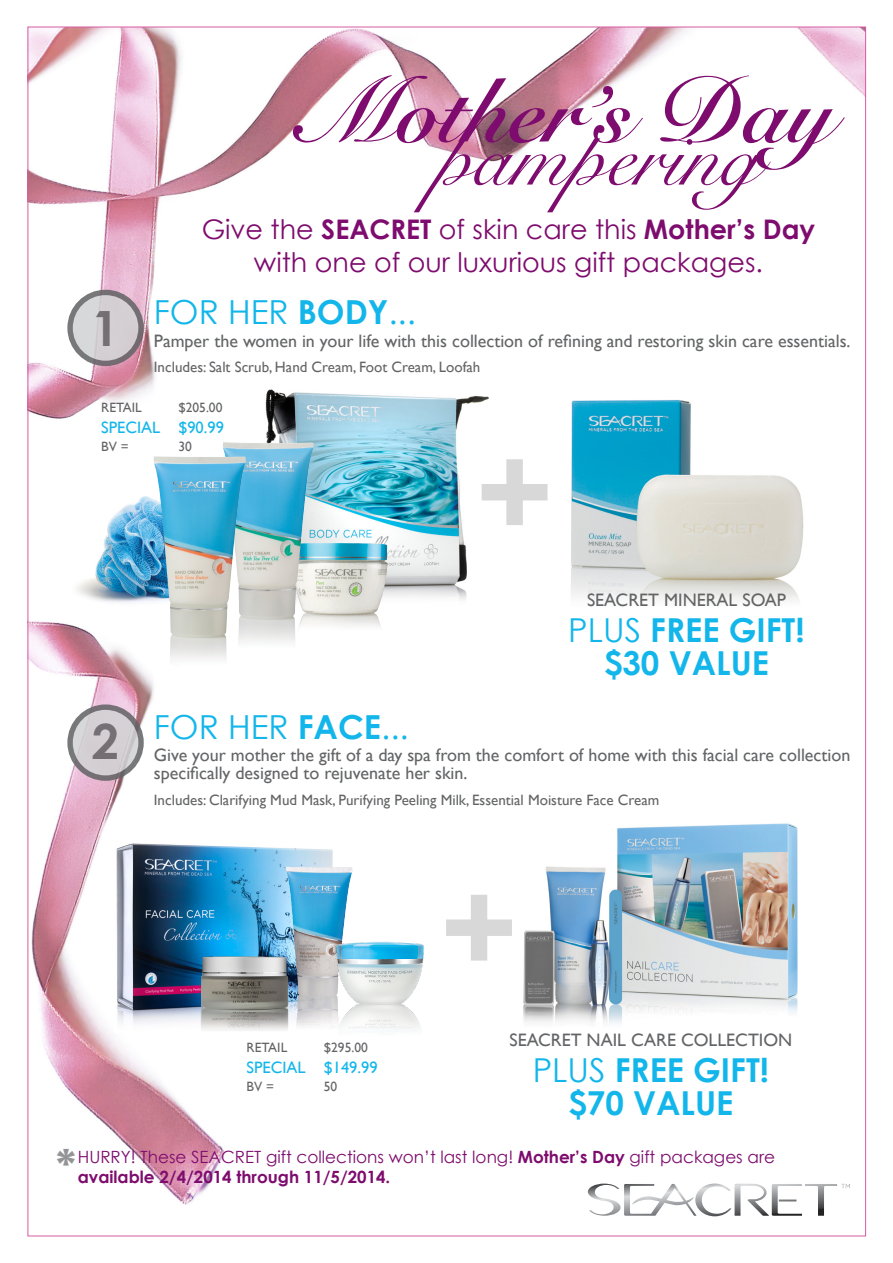
<style>
.page{position:relative;width:893px;height:1263px;background:#fff}
.page>*{position:absolute;margin:0;border:0;box-sizing:border-box;transform-origin:0 0}
.t1{font:700 135px "Century Gothic";color:#636466}
.t2{font:700 91.05px "Snell Roundhand";color:#7e0c6e}
.t3{font:85.8px "Snell Roundhand";color:#7e0c6e}
.t4{font:700 48.6px "Century Gothic";color:#636466}
.t5{font:700 46.35px "Century Gothic";color:#636466}
.t6{font:33.15px "Century Gothic";color:#13b6ea}
.t7{font:700 33px/33px "Century Gothic";color:#13b6ea;text-align:center}
.t8{font:27px/32.4px "Century Gothic";color:#7e0c6e;text-align:center}
.t9{font:18px/18px "Gill Sans";color:#636466}
.t10{font:16.8px/20.2px "Century Gothic";color:#7e0c6e}
.t11{font:16.5px "Gill Sans";color:#13b6ea}
.t12{font:15px "Gill Sans";color:#636466}
.t13{font:13.5px "Gill Sans";color:#636466}
.s1{font-weight:700}
.s2{font-weight:400}
</style>
<div class="page">
<img style="left:30px;top:29px;width:834px;height:1188px">
<img style="left:114px;top:839px;width:244px;height:193px">
<img style="left:286px;top:867px;width:67px;height:164px">
<img style="left:328px;top:929px;width:130px;height:108px">
<img style="left:186px;top:950px;width:117px;height:84px">
<img style="left:66px;top:480px;width:88px;height:134px">
<svg style="left:588px;top:1183px;width:262px;height:33px"></svg>
<img style="left:250px;top:374px;width:247px;height:240px">
<img style="left:557px;top:388px;width:260px;height:256px">
<img style="left:516px;top:799px;width:290px;height:236px">
<div style="left:70px;top:292px;width:71px;height:71px;background:#d1d3d4;border-radius:50%"></div>
<div style="left:67px;top:290px;width:77px;height:76px;border:5px solid #636466;border-radius:50%"></div>
<div style="left:70px;top:707px;width:71px;height:71px;background:#d1d3d4;border-radius:50%"></div>
<div style="left:67px;top:704px;width:77px;height:77px;border:5px solid #636466;border-radius:50%"></div>
<img style="left:314px;top:543px;width:73px;height:99px">
<img style="left:223px;top:442px;width:91px;height:215px">
<img style="left:154px;top:456px;width:92px;height:227px">
<h3 class="t4" style="left:92px;top:291px;width:29px">1</h3>
<h2 class="t2" style="left:305px;top:46px;width:530px">Mother’s Day</h2>
<h3 class="t3" style="left:436px;top:94px;width:325px">pampering</h3>
<h3 class="t8" style="left:202px;top:213px;width:615px">Give the <span class="s1">SEACRET</span> of skin care this <span class="s1">Mother’s Day </span>with one of our luxurious gift packages.</h3>
<h3 class="t6" style="left:154px;top:289px;width:264px">FOR HER <span class="s1">BODY</span>...</h3>
<p class="t9" style="left:154px;top:332px;width:698px">Pamper the women in your life with this collection of refining and restoring skin care essentials.</p>
<p class="t12" style="left:154px;top:358px;width:328px">Includes: Salt Scrub, Hand Cream, Foot Cream, Loofah</p>
<p class="t13" style="left:101px;top:400px;width:42px">RETAIL</p>
<p class="t11" style="left:101px;top:418px;width:61px">SPECIAL</p>
<p class="t13" style="left:101px;top:439px;width:29px">BV =</p>
<p class="t13" style="left:178px;top:400px;width:46px">$205.00</p>
<p class="t11" style="left:178px;top:418px;width:47px">$90.99</p>
<p class="t13" style="left:178px;top:439px;width:15px">30</p>
<h1 class="t1" style="left:474px;top:389px;width:82px">+</h1>
<p class="t9" style="left:587px;top:591px;width:200px">SEACRET MINERAL SOAP</p>
<h3 class="t7" style="left:568px;top:612px;width:238px"><span class="s2">PLUS</span> FREE GIFT! $30 VALUE</h3>
<h3 class="t4" style="left:92px;top:704px;width:29px">2</h3>
<h3 class="t6" style="left:154px;top:704px;width:256px">FOR HER <span class="s1">FACE</span>...</h3>
<p class="t9" style="left:154px;top:747px;width:698px">Give your mother the gift of a day spa from the comfort of home with this facial care collection specifically designed to rejuvenate her skin.</p>
<p class="t12" style="left:154px;top:791px;width:507px">Includes: Clarifying Mud Mask, Purifying Peeling Milk, Essential Moisture Face Cream</p>
<p class="t13" style="left:247px;top:1040px;width:42px">RETAIL</p>
<p class="t11" style="left:247px;top:1058px;width:61px">SPECIAL</p>
<p class="t13" style="left:247px;top:1079px;width:29px">BV =</p>
<p class="t13" style="left:324px;top:1040px;width:46px">$295.00</p>
<p class="t11" style="left:324px;top:1058px;width:55px">$149.99</p>
<p class="t13" style="left:324px;top:1079px;width:15px">50</p>
<h1 class="t1" style="left:438px;top:825px;width:82px">+</h1>
<p class="t9" style="left:510px;top:1031px;width:284px">SEACRET NAIL CARE COLLECTION</p>
<h3 class="t7" style="left:533px;top:1052px;width:238px"><span class="s2">PLUS</span> FREE GIFT! $70 VALUE</h3>
<h3 class="t5" style="left:55px;top:1131px;width:22px">*</h3>
<p class="t10" style="left:78px;top:1146px;width:699px">HURRY! These SEACRET gift collections won’t last long! <span class="s1">Mother’s Day</span> gift packages are <span class="s1">available 2/4/2014 through 11/5/2014.</span></p>
</div>
